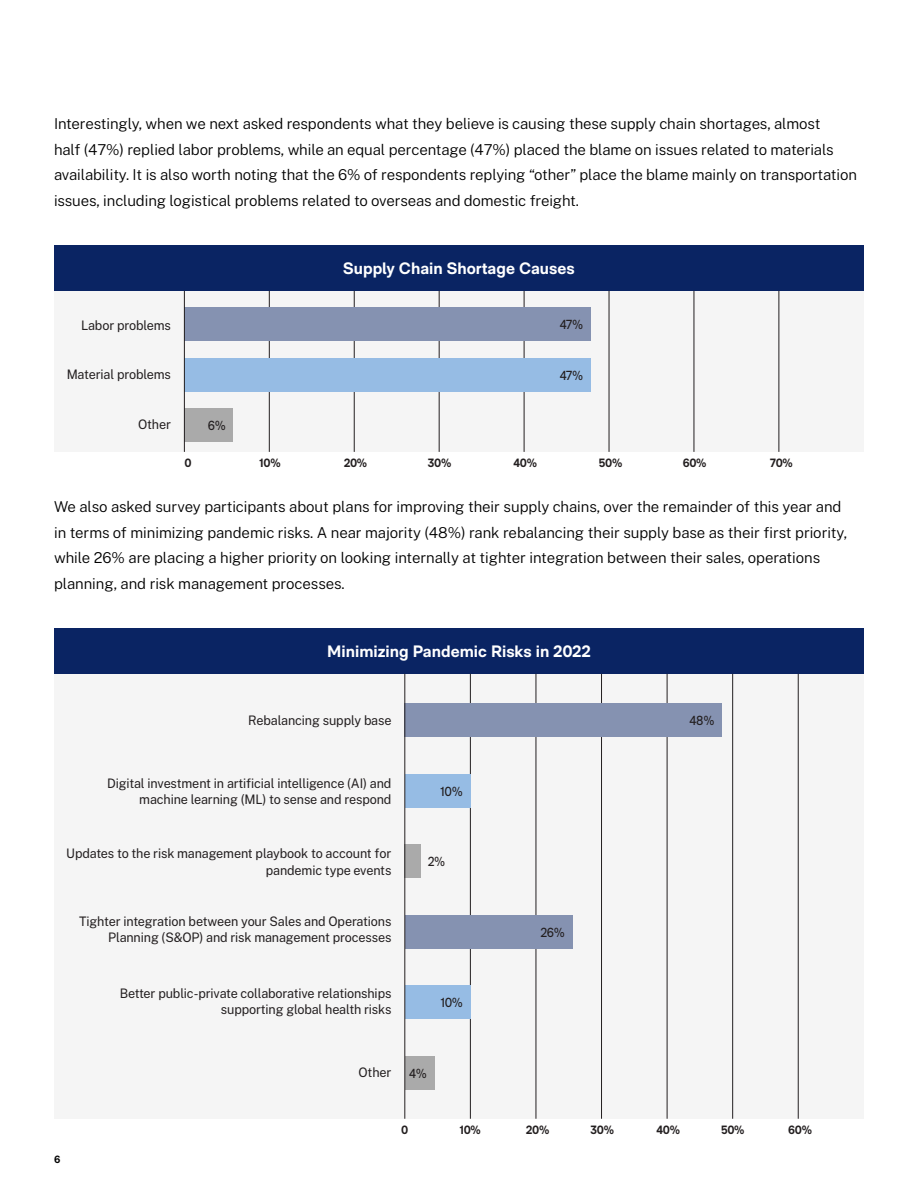
<style>
.page{position:relative;width:918px;height:1188px;background:#fff}
.page>*{position:absolute;margin:0;border:0;box-sizing:border-box;transform-origin:0 0}
.t1{font:700 16.5px "RM Neue";color:#fff}
.t2{font:300 15px/25.5px "Public Sans";letter-spacing:-.01em;color:#000}
.t3{font:13.2px/16.2px "Public Sans";letter-spacing:-.01em;color:#231f20;text-align:right;scale:.96 1}
.t4{font:13.2px "RM Neue";letter-spacing:-.025em;color:#231f20;scale:.96 1}
.t5{font:700 12px "RM Neue";letter-spacing:-.025em;color:#231f20;scale:.96 1}
.t6{font:700 10.5px "RM Neue";color:#000}
</style>
<div class="page">
<div style="left:54px;top:291px;width:810px;height:161px;background:#f5f5f5"></div>
<div style="left:54px;top:674px;width:810px;height:445px;background:#f5f5f5"></div>
<div style="left:54px;top:246px;width:810px;height:45px;background:#0a2463"></div>
<div style="left:54px;top:629px;width:810px;height:45px;background:#0a2463"></div>
<hr style="left:269px;top:291px;width:1px;height:161px;background:#231f20">
<hr style="left:470px;top:674px;width:1px;height:445px;background:#231f20">
<hr style="left:439px;top:291px;width:1px;height:161px;background:#231f20">
<hr style="left:601px;top:674px;width:1px;height:445px;background:#231f20">
<hr style="left:354px;top:291px;width:1px;height:161px;background:#231f20">
<hr style="left:536px;top:674px;width:1px;height:445px;background:#231f20">
<hr style="left:609px;top:291px;width:1px;height:161px;background:#231f20">
<hr style="left:694px;top:291px;width:1px;height:161px;background:#231f20">
<hr style="left:779px;top:291px;width:1px;height:161px;background:#231f20">
<hr style="left:732px;top:674px;width:1px;height:445px;background:#231f20">
<hr style="left:798px;top:674px;width:1px;height:445px;background:#231f20">
<hr style="left:524px;top:291px;width:1px;height:161px;background:#231f20">
<hr style="left:667px;top:674px;width:1px;height:445px;background:#231f20">
<div style="left:185px;top:408px;width:48px;height:34px;background:#aaa"></div>
<div style="left:405px;top:915px;width:167px;height:34px;background:#8592b1"></div>
<div style="left:405px;top:985px;width:66px;height:34px;background:#96bce4"></div>
<div style="left:405px;top:1056px;width:29px;height:34px;background:#aaa"></div>
<div style="left:184px;top:307px;width:407px;height:34px;background:#8592b1"></div>
<div style="left:405px;top:703px;width:317px;height:34px;background:#8592b1"></div>
<div style="left:405px;top:844px;width:16px;height:34px;background:#aaa"></div>
<div style="left:185px;top:358px;width:406px;height:34px;background:#96bce4"></div>
<div style="left:405px;top:774px;width:66px;height:34px;background:#96bce4"></div>
<hr style="left:184px;top:291px;width:1px;height:161px;background:#231f20">
<hr style="left:405px;top:674px;width:1px;height:445px;background:#231f20">
<p class="t2" style="left:54px;top:110px;width:804px">Interestingly, when we next asked respondents what they believe is causing these supply chain shortages, almost<br>half (47%) replied labor problems, while an equal percentage (47%) placed the blame on issues related to materials availability. It is also worth noting that the 6% of respondents replying “other” place the blame mainly on transportation issues, including logistical problems related to overseas and domestic freight.</p>
<p class="t1" style="left:343px;top:258px;width:233px">Supply Chain Shortage Causes</p>
<p class="t3" style="left:81px;top:317px;width:95px">Labor problems</p>
<p class="t3" style="left:67px;top:366px;width:110px">Material problems</p>
<p class="t3" style="left:138px;top:415px;width:36px">Other</p>
<p class="t4" style="left:560px;top:317px;width:26px">47%</p>
<p class="t4" style="left:208px;top:418px;width:20px">6%</p>
<p class="t4" style="left:560px;top:367px;width:26px">47%</p>
<p class="t5" style="left:185px;top:455px;width:9px">0</p>
<p class="t5" style="left:260px;top:455px;width:24px">10%</p>
<p class="t5" style="left:344px;top:455px;width:26px">20%</p>
<p class="t5" style="left:428px;top:455px;width:26px">30%</p>
<p class="t5" style="left:513px;top:455px;width:26px">40%</p>
<p class="t5" style="left:599px;top:455px;width:26px">50%</p>
<p class="t5" style="left:683px;top:455px;width:26px">60%</p>
<p class="t5" style="left:770px;top:455px;width:25px">70%</p>
<p class="t2" style="left:54px;top:493px;width:795px">We also asked survey participants about plans for improving their supply chains, over the remainder of this year and in terms of minimizing pandemic risks. A near majority (48%) rank rebalancing their supply base as their first priority, while 26% are placing a higher priority on looking internally at tighter integration between their sales, operations planning, and risk management processes.</p>
<p class="t1" style="left:327px;top:641px;width:265px">Minimizing Pandemic Risks in 2022</p>
<p class="t3" style="left:248px;top:711px;width:151px">Rebalancing supply base</p>
<p class="t3" style="left:107px;top:774px;width:298px">Digital investment in artificial intelligence (AI) and machine learning (ML) to sense and respond</p>
<p class="t3" style="left:66px;top:845px;width:340px">Updates to the risk management playbook to account for pandemic type events</p>
<p class="t3" style="left:79px;top:912px;width:327px">Tighter integration between your Sales and Operations<br>Planning (S&amp;OP) and risk management processes</p>
<p class="t3" style="left:120px;top:984px;width:284px">Better public-private collaborative relationships supporting global health risks</p>
<p class="t4" style="left:441px;top:783px;width:25px">10%</p>
<p class="t4" style="left:428px;top:854px;width:19px">2%</p>
<p class="t4" style="left:441px;top:995px;width:25px">10%</p>
<p class="t3" style="left:359px;top:1064px;width:36px">Other</p>
<p class="t4" style="left:409px;top:1065px;width:20px">4%</p>
<p class="t4" style="left:541px;top:924px;width:27px">26%</p>
<p class="t4" style="left:690px;top:713px;width:27px">48%</p>
<p class="t6" style="left:54px;top:1153px;width:8px">6</p>
<p class="t5" style="left:401px;top:1122px;width:9px">0</p>
<p class="t5" style="left:460px;top:1122px;width:24px">10%</p>
<p class="t5" style="left:526px;top:1122px;width:26px">20%</p>
<p class="t5" style="left:591px;top:1122px;width:26px">30%</p>
<p class="t5" style="left:657px;top:1122px;width:26px">40%</p>
<p class="t5" style="left:721px;top:1122px;width:26px">50%</p>
<p class="t5" style="left:788px;top:1122px;width:26px">60%</p>
</div>
